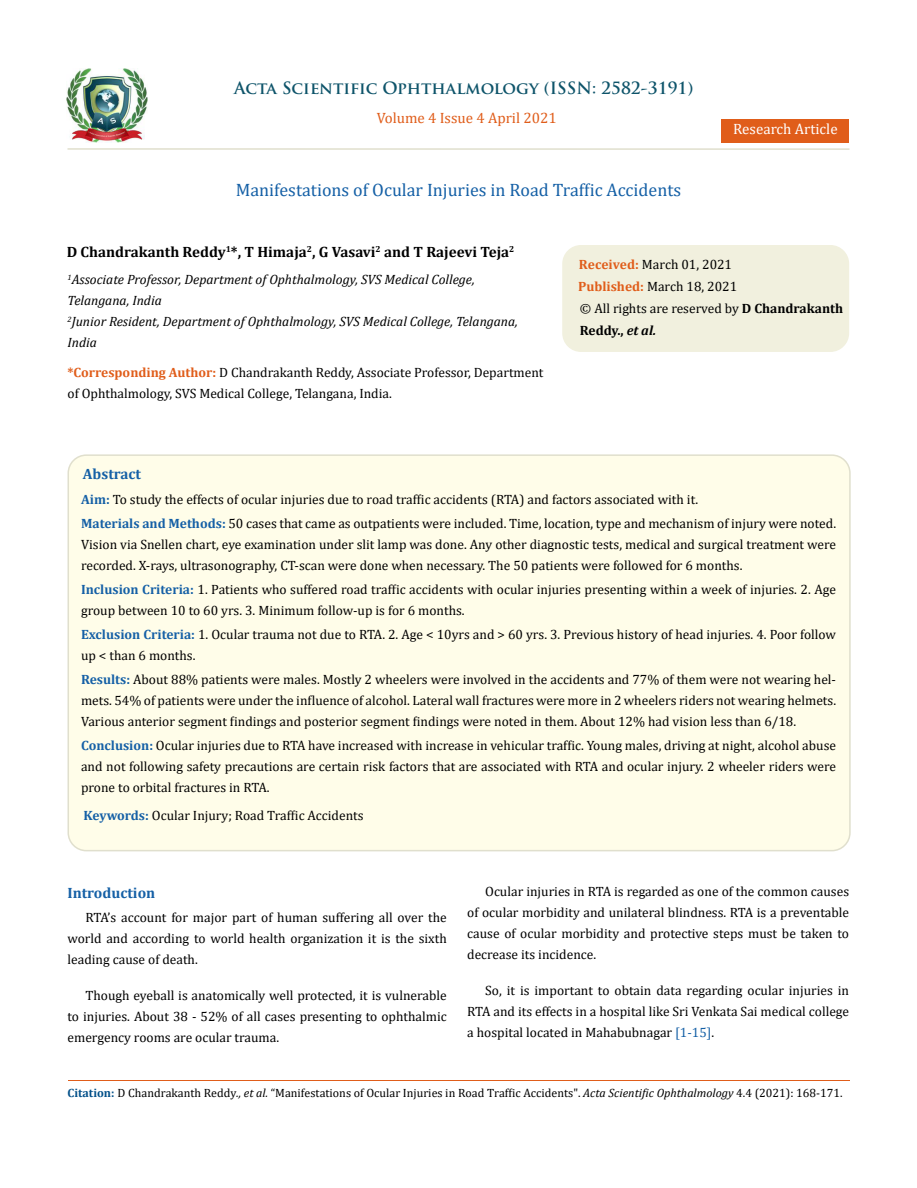
<style>
.page{position:relative;width:917px;height:1188px;background:#fff}
.page>*{position:absolute;margin:0;border:0;box-sizing:border-box;transform-origin:0 0}
.t1{font:18px "Cambria";color:#1560a6}
.t2{font:700 16.5px "Trajan Pro";color:#0e546a}
.t3{font:700 15px "Cambria";color:#000}
.t4{font:15px "Cambria";color:#e05d1a}
.t5{font:700 15px "Cambria";color:#1560a6}
.t6{font:15px "Cambria";color:#fff}
.t7{font:13.5px/21px "Cambria";color:#000}
.t8{font:italic 13.5px/21px "Cambria";color:#000}
.t9{font:12px "Cambria";color:#000}
.s1{font-weight:700;color:#e05d1a}
.s2{font-weight:700}
.s3{font-weight:700;font-style:italic}
.s4{font-weight:700;color:#1560a6}
.s5{color:#1560a6}
.s6{font-weight:700;color:#035089}
.s7{font-style:italic}
</style>
<div class="page">
<img style="left:67px;top:68px;width:80px;height:74px">
<div style="left:721px;top:119px;width:128px;height:23px;background:#e05d1a"></div>
<div style="left:563px;top:246px;width:285px;height:105px;background:#f1f0de;border-radius:18px"></div>
<div style="left:562px;top:245px;width:287px;height:107px;border:2px solid #f1f0de;border-radius:18px"></div>
<div style="left:68px;top:455px;width:781px;height:396px;background:#fffde9;border-radius:18px"></div>
<div style="left:67px;top:454px;width:783px;height:397px;border:2px solid #e0dfcd;border-radius:18px"></div>
<hr style="left:68px;top:1081px;width:781px;height:1px;background:#e05d1a">
<hr style="left:67px;top:148px;width:782px;height:2px;background:#e0dfcd">
<p class="t2" style="left:234px;top:77px;width:461px">Acta Scientific Ophthalmology (ISSN: 2582-3191)</p>
<p class="t4" style="left:376px;top:109px;width:182px">Volume 4 Issue 4 April 2021</p>
<h1 class="t1" style="left:236px;top:180px;width:447px">Manifestations of Ocular Injuries in Road Traffic Accidents</h1>
<p class="t6" style="left:733px;top:120px;width:106px">Research Article</p>
<p class="t3" style="left:67px;top:242px;width:449px">D Chandrakanth Reddy<sup>1</sup>*, T Himaja<sup>2</sup>, G Vasavi<sup>2</sup> and T Rajeevi Teja<sup>2</sup></p>
<p class="t8" style="left:67px;top:269px;width:452px"><sup>1</sup>Associate Professor, Department of Ophthalmology, SVS Medical College, Telangana, India<br><sup>2</sup>Junior Resident, Department of Ophthalmology, SVS Medical College, Telangana, India</p>
<p class="t7" style="left:67px;top:361px;width:477px"><span class="s1">*Corresponding Author:</span> D Chandrakanth Reddy, Associate Professor, Department of Ophthalmology, SVS Medical College, Telangana, India.</p>
<p class="t7" style="left:578px;top:253px;width:267px;line-height:21.9px"><span class="s1">Received:</span> March 01, 2021<br><span class="s1">Published:</span> March 18, 2021<br>© All rights are reserved by <span class="s2">D Chandrakanth<br>Reddy.,</span> <span class="s3">et al.</span></p>
<p class="t5" style="left:83px;top:463px;width:60px">Abstract</p>
<p class="t7" style="left:81px;top:487px;width:756px;line-height:24px"><span class="s4">Aim:</span> To study the effects of ocular injuries due to road traffic accidents (RTA) and factors associated with it.<br><span class="s4">Materials and Methods:</span> 50 cases that came as outpatients were included. Time, location, type and mechanism of injury were noted.</p>
<p class="t7" style="left:81px;top:534px;width:756px">Vision via Snellen chart, eye examination under slit lamp was done. Any other diagnostic tests, medical and surgical treatment were recorded. X-rays, ultrasonography, CT-scan were done when necessary. The 50 patients were followed for 6 months.</p>
<p class="t7" style="left:81px;top:579px;width:756px"><span class="s4">Inclusion Criteria:</span> 1. Patients who suffered road traffic accidents with ocular injuries presenting within a week of injuries. 2. Age group between 10 to 60 yrs. 3. Minimum follow-up is for 6 months.</p>
<p class="t7" style="left:81px;top:624px;width:756px"><span class="s4">Exclusion Criteria:</span> 1. Ocular trauma not due to RTA. 2. Age &lt; 10yrs and &gt; 60 yrs. 3. Previous history of head injuries. 4. Poor follow up &lt; than 6 months.</p>
<p class="t7" style="left:81px;top:669px;width:756px;text-align:justify"><span class="s4">Results:</span> About 88% patients were males. Mostly 2 wheelers were involved in the accidents and 77% of them were not wearing hel&shy;mets. 54% of patients were under the influence of alcohol. Lateral wall fractures were more in 2 wheelers riders not wearing helmets.<br>Various anterior segment findings and posterior segment findings were noted in them. About 12% had vision less than 6/18.</p>
<p class="t7" style="left:81px;top:735px;width:756px;text-align:justify"><span class="s4">Conclusion:</span> Ocular injuries due to RTA have increased with increase in vehicular traffic. Young males, driving at night, alcohol abuse and not following safety precautions are certain risk factors that are associated with RTA and ocular injury. 2 wheeler riders were prone to orbital fractures in RTA.</p>
<p class="t7" style="left:84px;top:805px;width:281px"><span class="s4">Keywords:</span> Ocular Injury; Road Traffic Accidents</p>
<p class="t5" style="left:67px;top:882px;width:89px">Introduction</p>
<p class="t7" style="left:67px;top:906px;width:381px;text-align:justify;text-indent:18px">RTA’s account for major part of human suffering all over the world and according to world health organization it is the sixth leading cause of death.</p>
<p class="t7" style="left:67px;top:984px;width:381px;text-align:justify;text-indent:18px">Though eyeball is anatomically well protected, it is vulnerable to injuries. About 38 - 52% of all cases presenting to ophthalmic emergency rooms are ocular trauma.</p>
<p class="t7" style="left:467px;top:881px;width:383px;text-align:justify;text-indent:18px">Ocular injuries in RTA is regarded as one of the common causes of ocular morbidity and unilateral blindness. RTA is a preventable cause of ocular morbidity and protective steps must be taken to decrease its incidence.</p>
<p class="t7" style="left:467px;top:980px;width:383px;text-align:justify;text-indent:18px">So, it is important to obtain data regarding ocular injuries in RTA and its effects in a hospital like Sri Venkata Sai medical college a hospital located in Mahabubnagar <span class="s5">[1-15]</span>.</p>
<p class="t9" style="left:68px;top:1086px;width:776px"><span class="s6">Citation:</span> D Chandrakanth Reddy<span class="s7">., et al.</span> “Manifestations of Ocular Injuries in Road Traffic Accidents". <span class="s7">Acta Scientific Ophthalmology</span> 4.4 (2021): 168-171.</p>
</div>
